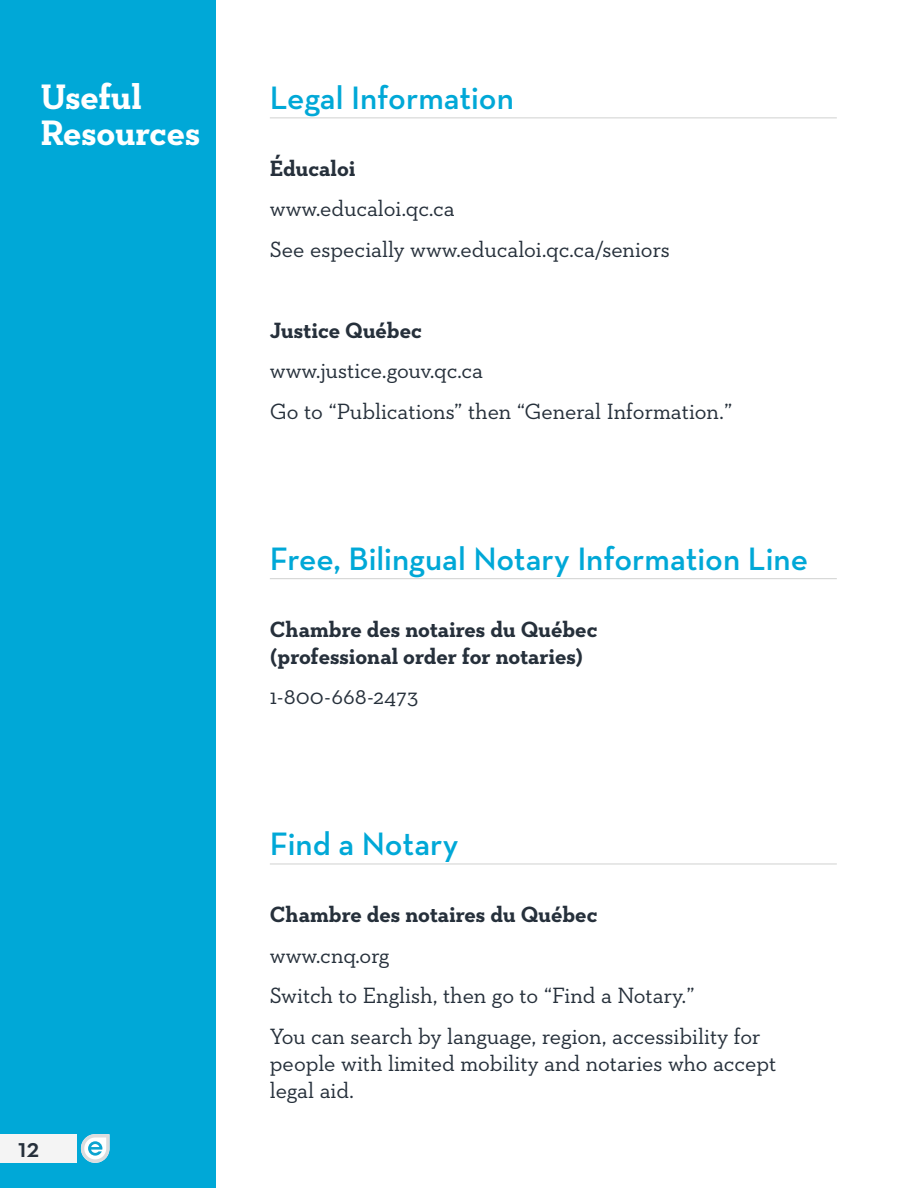
<style>
.page{position:relative;width:918px;height:1188px;background:#fff}
.page>*{position:absolute;margin:0;border:0;box-sizing:border-box;transform-origin:0 0}
.t1{font:700 36px/36px "Neutraface Slab Text";color:#fff}
.t2{font:600 33px "Neutra Text";color:#00a8d7}
.t3{font:600 27px "Neutra Text";color:#26303b}
.t4{font:22.5px/40.5px "Neutraface Slab Text";color:#26303b}
.t5{font:700 22.5px/27px "Neutraface Slab Text";color:#26303b}
</style>
<div class="page">
<div style="left:0;top:0;width:215px;height:1188px;background:#00a8d7"></div>
<hr style="left:270px;top:117px;width:567px;height:1px;background:#d3d4d3">
<hr style="left:270px;top:578px;width:567px;height:1px;background:#d3d4d3">
<hr style="left:270px;top:863px;width:567px;height:2px;background:#d3d4d3">
<div style="left:0;top:1134px;width:77px;height:29px;background:#f4f4f4"></div>
<svg style="left:81px;top:1134px;width:28px;height:29px"></svg>
<h1 class="t1" style="left:40px;top:79px;width:161px">Useful<br>Resources</h1>
<h2 class="t2" style="left:270px;top:78px;width:246px">Legal Information</h2>
<p class="t5" style="left:270px;top:155px;width:87px">Éducaloi</p>
<p class="t4" style="left:270px;top:188px;width:401px">www.educaloi.qc.ca<br>See especially www.educaloi.qc.ca/seniors</p>
<p class="t5" style="left:270px;top:317px;width:154px">Justice Québec</p>
<p class="t4" style="left:270px;top:350px;width:464px">www.justice.gouv.qc.ca<br>Go to “Publications” then “General Information.”</p>
<h2 class="t2" style="left:270px;top:539px;width:540px">Free, Bilingual Notary Information Line</h2>
<p class="t5" style="left:270px;top:615px;width:329px">Chambre des notaires du Québec (professional order for notaries)</p>
<p class="t4" style="left:270px;top:676px;width:150px">1-800-668-2473</p>
<h2 class="t2" style="left:270px;top:824px;width:190px">Find a Notary</h2>
<p class="t3" style="left:18px;top:1131px;width:23px">12</p>
<p class="t5" style="left:270px;top:901px;width:329px">Chambre des notaires du Québec</p>
<p class="t4" style="left:270px;top:934px;width:492px">www.cnq.org<br>Switch to English, then go to “Find a Notary.”<br>You can search by language, region, accessibility for</p>
<p class="t4" style="left:270px;top:1049px;width:508px;line-height:27px">people with limited mobility and notaries who accept legal aid.</p>
</div>
